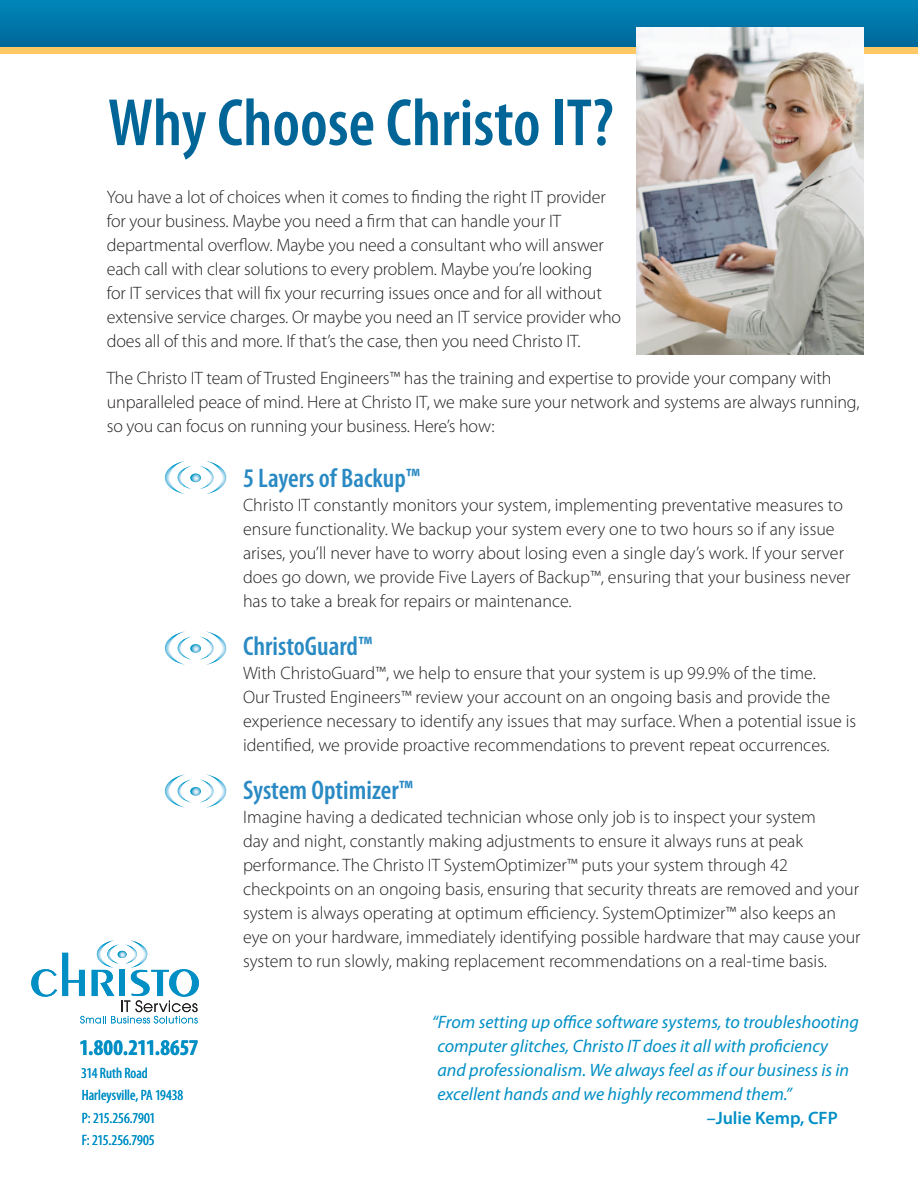
<style>
.page{position:relative;width:918px;height:1188px;background:#fff}
.page>*{position:absolute;margin:0;border:0;box-sizing:border-box;transform-origin:0 0}
.t1{font:600 condensed 67.5px "Myriad Pro";color:#016597}
.t2{font:600 condensed 27px "Myriad Pro";color:#2a8ac3}
.t3{font:700 condensed 22.5px "Myriad Pro";letter-spacing:-.005em;color:#008fc5}
.t4{font:300 18px/24px "Myriad Pro";color:#231f20}
.t5{font:italic 18px/24px "Myriad Pro";color:#008fc5}
.t6{font:600 18px "Myriad Pro";color:#008fc5}
.t7{font:condensed 15px "Myriad Pro";color:#008fc5}
</style>
<div class="page">
<div style="left:0;top:0;width:918px;height:48px;background:linear-gradient(to bottom,#0086b9,#016798)"></div>
<div style="left:0;top:47px;width:918px;height:7px;background:#fec964"></div>
<svg style="left:31px;top:940px;width:168px;height:83px"></svg>
<img style="left:637px;top:27px;width:227px;height:328px">
<svg style="left:165px;top:461px;width:61px;height:33px"></svg>
<svg style="left:165px;top:631px;width:61px;height:34px"></svg>
<svg style="left:165px;top:774px;width:61px;height:34px"></svg>
<p class="t1" style="left:108px;top:81px;width:507px">Why Choose Christo IT?</p>
<p class="t4" style="left:107px;top:184px;width:516px">You have a lot of choices when it comes to finding the right IT provider for your business. Maybe you need a firm that can handle your IT departmental overflow. Maybe you need a consultant who will answer each call with clear solutions to every problem. Maybe you’re looking<br>for IT services that will fix your recurring issues once and for all without extensive service charges. Or maybe you need an IT service provider who does all of this and more. If that’s the case, then you need Christo IT.</p>
<p class="t4" style="left:107px;top:366px;width:754px">The Christo IT team of Trusted Engineers™ has the training and expertise to provide your company with unparalleled peace of mind. Here at Christo IT, we make sure your network and systems are always running, so you can focus on running your business. Here’s how:</p>
<p class="t3" style="left:79px;top:1034px;width:121px">1.800.211.8657</p>
<p class="t7" style="left:81px;top:1064px;width:68px">314 Ruth Road</p>
<p class="t7" style="left:82px;top:1086px;width:103px">Harleysville, PA 19438</p>
<p class="t7" style="left:82px;top:1109px;width:75px">P: 215.256.7901</p>
<p class="t7" style="left:82px;top:1131px;width:74px">F: 215.256.7905</p>
<p class="t2" style="left:243px;top:462px;width:179px">5 Layers of Backup™</p>
<p class="t4" style="left:243px;top:493px;width:609px">Christo IT constantly monitors your system, implementing preventative measures to ensure functionality. We backup your system every one to two hours so if any issue arises, you’ll never have to worry about losing even a single day’s work. If your server does go down, we provide Five Layers of Backup™, ensuring that your business never has to take a break for repairs or maintenance.</p>
<p class="t2" style="left:243px;top:630px;width:131px">ChristoGuard™</p>
<p class="t4" style="left:243px;top:661px;width:615px">With ChristoGuard™, we help to ensure that your system is up 99.9% of the time.<br>Our Trusted Engineers™ review your account on an ongoing basis and provide the experience necessary to identify any issues that may surface. When a potential issue is identified, we provide proactive recommendations to prevent repeat occurrences.</p>
<p class="t2" style="left:243px;top:774px;width:171px">System Optimizer™</p>
<p class="t4" style="left:243px;top:805px;width:619px">Imagine having a dedicated technician whose only job is to inspect your system<br>day and night, constantly making adjustments to ensure it always runs at peak performance. The Christo IT SystemOptimizer™ puts your system through 42 checkpoints on an ongoing basis, ensuring that security threats are removed and your system is always operating at optimum efficiency. SystemOptimizer™ also keeps an eye on your hardware, immediately identifying possible hardware that may cause your system to run slowly, making replacement recommendations on a real-time basis.</p>
<p class="t5" style="left:437px;top:1010px;width:423px;text-indent:-6px">“From setting up office software systems, to troubleshooting computer glitches, Christo IT does it all with proficiency and professionalism. We always feel as if our business is in excellent hands and we highly recommend them.”</p>
<p class="t6" style="left:707px;top:1107px;width:132px">–Julie Kemp, CFP</p>
</div>
